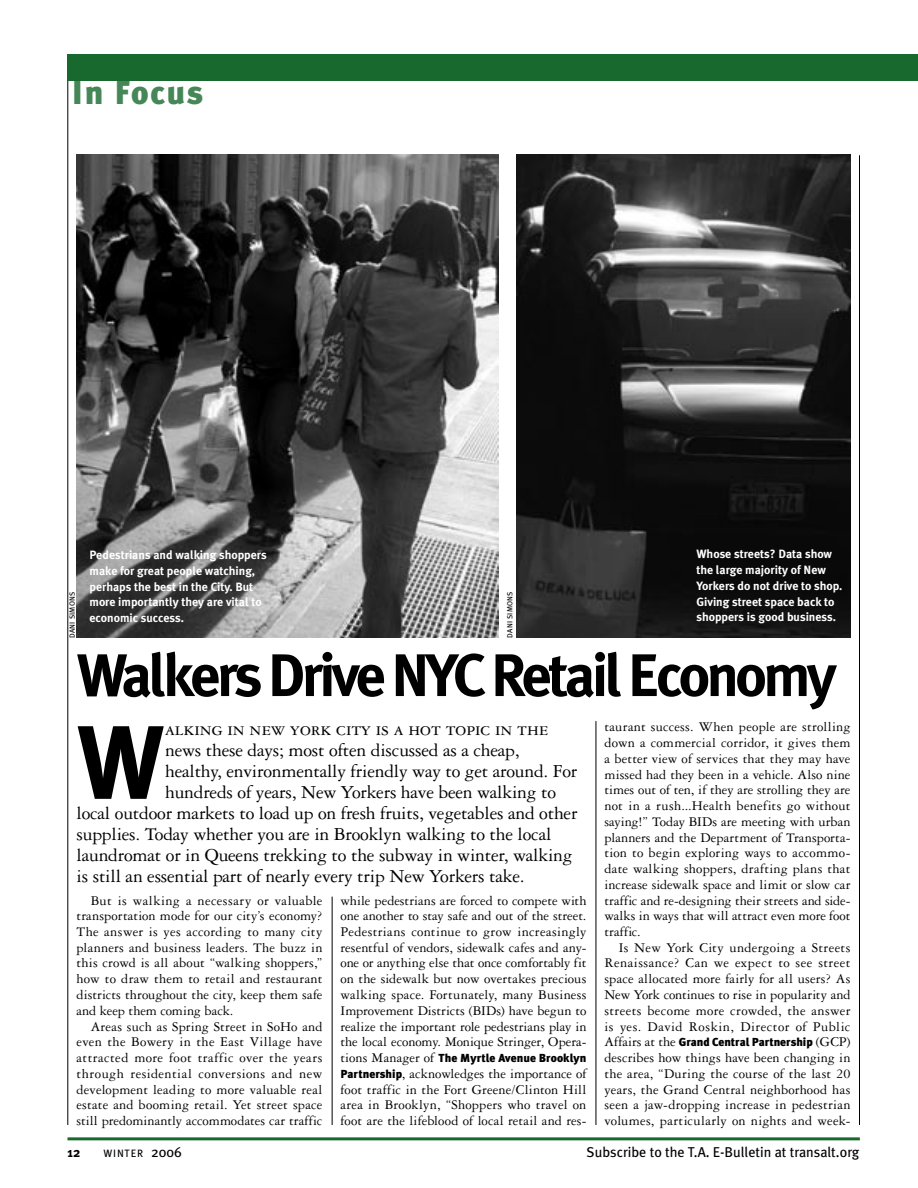
<style>
.page{position:relative;width:918px;height:1188px;background:#fff}
.page>*{position:absolute;margin:0;border:0;box-sizing:border-box;transform-origin:0 0}
.t1{font:700 103.5px "Meta Plus";color:#000}
.t2{font:700 60px "Meta Plus";letter-spacing:-.06em;color:#000}
.t3{font:900 33px "Meta Plus";letter-spacing:.05em;color:#468758}
.t4{font:19.5px "Garamond Three";letter-spacing:-.01em;color:#000}
.t5{font:19.5px "Garamond Three SC";color:#000}
.t6{font:14.25px/15.8px "Garamond Three";letter-spacing:.005em;color:#000;text-align:justify}
.t7{font:14.25px "Meta Plus";color:#000}
.t8{font:700 13.5px "Meta Plus";color:#000}
.t9{font:700 12px/15.8px "Meta Plus";color:#fff}
.t10{font:900 11.7px "Meta Plus";color:#000}
.t11{font:10.65px "Meta Plus";letter-spacing:.075em;color:#000}
.t12{font:7.5px "Meta Plus";letter-spacing:.035em;color:#000}
.s1{font-family:"Garamond Three";font-weight:400;font-size:14.25px}
.s2{font-family:"Meta Plus";font-weight:900;font-size:11.7px}
.s3{font-size:14.25px}
</style>
<div class="page">
<hr style="left:68px;top:54px;width:1px;height:1071px;background:#000">
<hr style="left:68px;top:1137px;width:792px;height:3px;background:#18692e">
<img style="left:76px;top:154px;width:422px;height:484px">
<div style="left:68px;top:54px;width:850px;height:27px;background:#18692e"></div>
<hr style="left:596px;top:721px;width:1px;height:404px;background:#000">
<hr style="left:332px;top:897px;width:1px;height:228px;background:#000">
<hr style="left:859px;top:155px;width:1px;height:970px;background:#000">
<img style="left:516px;top:154px;width:335px;height:484px">
<h3 class="t3" style="left:72px;top:73px;width:133px">In Focus</h3>
<p class="t9" style="left:90px;top:547px;width:179px">Pedestrians and walking shoppers make for great people watching, perhaps the best in the City. But more importantly they are vital to economic success.</p>
<p class="t9" style="left:696px;top:546px;width:148px">Whose streets? Data show the large majority of New<br>Yorkers do not drive to shop.<br>Giving street space back to shoppers is good business.</p>
<p class="t12" style="left:68px;top:638px;width:48px;rotate:-90deg">DANI SIMONS</p>
<p class="t12" style="left:505px;top:638px;width:48px;rotate:-90deg">DANI SIMONS</p>
<h2 class="t2" style="left:76px;top:641px;width:762px">Walkers Drive NYC Retail Economy</h2>
<h1 class="t1" style="left:76px;top:702px;width:90px">W</h1>
<h3 class="t5" style="left:165px;top:719px;width:385px">alking in new york city is a hot topic in the</h3>
<h3 class="t4" style="left:165px;top:740px;width:356px">news these days; most often discussed as a cheap,</h3>
<h3 class="t4" style="left:165px;top:761px;width:414px">healthy, environmentally friendly way to get around. For</h3>
<h3 class="t4" style="left:165px;top:782px;width:392px">hundreds of years, New Yorkers have been walking to</h3>
<h3 class="t4" style="left:76px;top:803px;width:503px">local outdoor markets to load up on fresh fruits, vegetables and other</h3>
<h3 class="t4" style="left:76px;top:824px;width:476px">supplies. Today whether you are in Brooklyn walking to the local</h3>
<h3 class="t4" style="left:76px;top:845px;width:498px">laundromat or in Queens trekking to the subway in winter, walking</h3>
<h3 class="t4" style="left:76px;top:866px;width:450px">is still an essential part of nearly every trip New Yorkers take.</h3>
<p class="t6" style="left:76px;top:892px;width:248px;text-indent:14px">But is walking a necessary or valuable transportation mode for our city’s economy?<br>The answer is yes according to many city planners and business leaders. The buzz in this crowd is all about “walking shoppers,” how to draw them to retail and restaurant districts throughout the city, keep them safe and keep them coming back.</p>
<p class="t6" style="left:76px;top:1018px;width:248px;text-indent:14px">Areas such as Spring Street in SoHo and even the Bowery in the East Village have attracted more foot traffic over the years through residential conversions and new development leading to more valuable real estate and booming retail. Yet street space still predominantly accommodates car traffic</p>
<p class="t6" style="left:341px;top:892px;width:248px">while pedestrians are forced to compete with one another to stay safe and out of the street.<br>Pedestrians continue to grow increasingly resentful of vendors, sidewalk cafes and any&shy;one or anything else that once comfortably fit on the sidewalk but now overtakes precious walking space. Fortunately, many Business Improvement Districts (BIDs) have begun to realize the important role pedestrians play in the local economy. Monique Stringer, Opera-</p>
<p class="t10" style="left:341px;top:1051px;width:247px"><span class="s1">tions Manager of</span> The Myrtle Avenue Brooklyn</p>
<p class="t6" style="left:341px;top:1065px;width:248px"><span class="s2">Partnership</span>, acknowledges the importance of foot traffic in the Fort Greene/Clinton Hill area in Brooklyn, “Shoppers who travel on foot are the lifeblood of local retail and res-</p>
<p class="t6" style="left:605px;top:719px;width:248px">taurant success. When people are strolling down a commercial corridor, it gives them a better view of services that they may have missed had they been in a vehicle. Also nine times out of ten, if they are strolling they are not in a rush...Health benefits go without saying!” Today BIDs are meeting with urban planners and the Department of Transporta&shy;tion to begin exploring ways to accommo&shy;date walking shoppers, drafting plans that increase sidewalk space and limit or slow car traffic and re-designing their streets and side&shy;walks in ways that will attract even more foot traffic.</p>
<p class="t6" style="left:605px;top:939px;width:248px;text-indent:14px">Is New York City undergoing a Streets Renaissance? Can we expect to see street space allocated more fairly for all users? As New York continues to rise in popularity and streets become more crowded, the answer is yes. David Roskin, Director of Public</p>
<p class="t10" style="left:605px;top:1035px;width:248px"><span class="s1">Affairs at the</span> Grand Central Partnership <span class="s1">(GCP)</span></p>
<p class="t6" style="left:605px;top:1050px;width:248px">describes how things have been changing in the area, “During the course of the last 20 years, the Grand Central neighborhood has seen a jaw-dropping increase in pedestrian volumes, particularly on nights and week-</p>
<p class="t8" style="left:67px;top:1144px;width:14px">12</p>
<p class="t11" style="left:103px;top:1147px;width:80px">WINTER <span class="s3">2006</span></p>
<p class="t7" style="left:587px;top:1143px;width:274px">Subscribe to the T.A. E-Bulletin at transalt.org</p>
</div>
